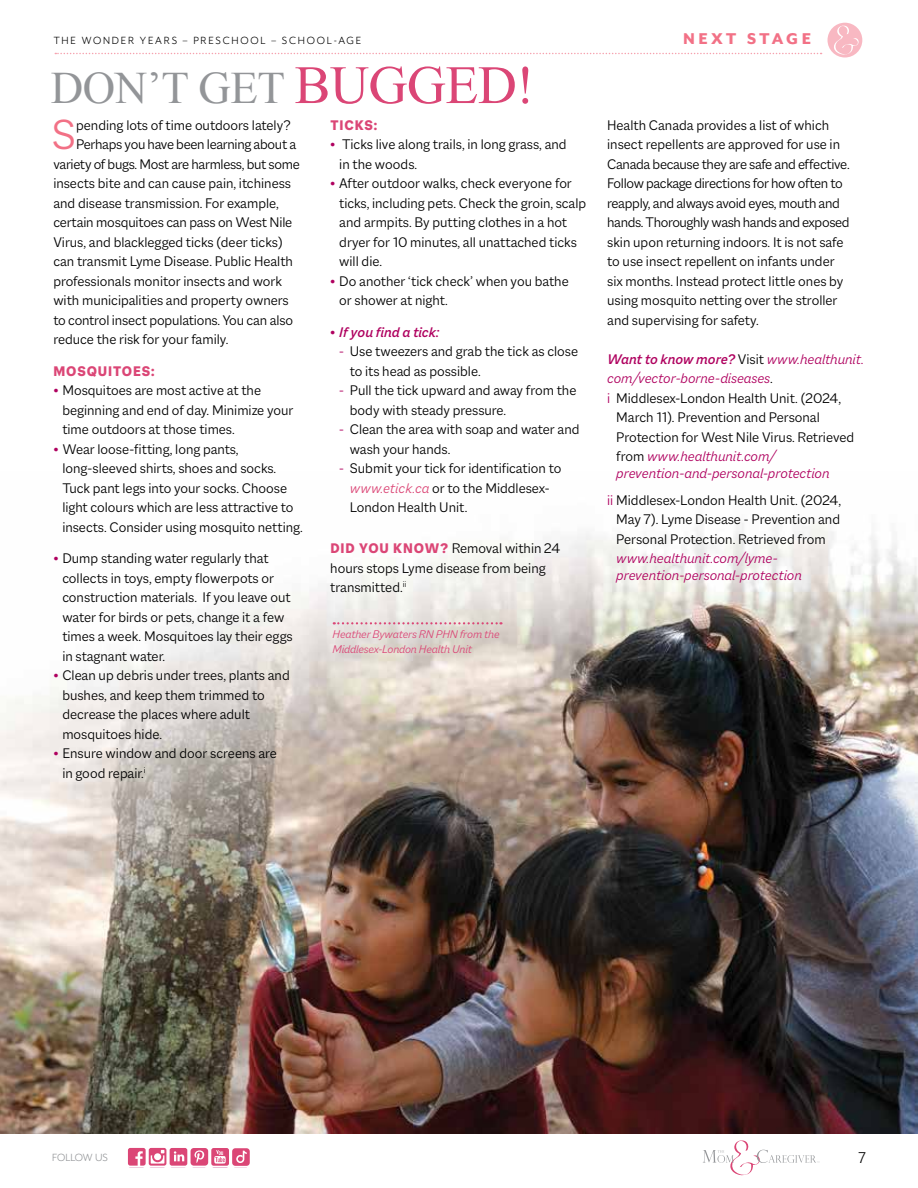
<style>
.page{position:relative;width:918px;height:1188px;background:#fff}
.page>*{position:absolute;margin:0;border:0;box-sizing:border-box;transform-origin:0 0}
.t1{font:300 45.3px "Macklin Sans";color:#f27186}
.t2{font:45px "Times New Roman";letter-spacing:-.01em;color:#939598}
.t3{font:800 18px "Mr Eaves XL Mod OT";letter-spacing:.2em;color:#f27186}
.t4{font:18px "Mr Eaves XL Mod OT";color:#000}
.t5{font:300 15px/19.5px "Macklin Sans";color:#000}
.t6{font:italic 300 15px/27px "Macklin Sans";color:#af005f;text-align:center}
.t7{font:300 15px "Macklin Sans";letter-spacing:-.02em;color:#000}
.t8{font:italic 500 15px "Macklin Sans";color:#af005f}
.t9{font:800 15px "Macklin Sans";letter-spacing:.06em;color:#db4676}
.t10{font:italic 300 12px/15px "Macklin Sans";letter-spacing:-.01em;color:#db4676}
.t11{font:12px "Mr Eaves XL Mod OT";letter-spacing:.15em;color:#000}
.t12{font:12px "Mr Eaves XL Mod OT";letter-spacing:-.005em;color:#939598}
.s1{font-size:54px;color:#db4676}
.s2{color:#af005f}
.s3{font-weight:300;font-style:normal}
.s4{font-style:italic;color:#db4676}
.s5{font-weight:800;color:#db4676}
.s6{font-weight:300;font-style:normal;color:#000}
.s7{font-weight:300}
.s8{font-style:normal;color:#000}
.s9{font-style:normal}
</style>
<div class="page">
<svg style="left:128px;top:1148px;width:122px;height:18px"></svg>
<img style="left:0;top:522px;width:918px;height:611px">
<svg style="left:703px;top:1140px;width:116px;height:36px"></svg>
<svg style="left:828px;top:23px;width:34px;height:35px"></svg>
<svg style="left:55px;top:53px;width:767px;height:1px"></svg>
<svg style="left:334px;top:622px;width:167px;height:2px"></svg>
<p class="t11" style="left:54px;top:34px;width:309px">THE WONDER YEARS – PRESCHOOL – SCHOOL-AGE</p>
<p class="t3" style="left:683px;top:28px;width:130px">NEXT STAGE</p>
<h2 class="t2" style="left:51px;top:58px;width:485px">DON’T GET <span class="s1">BUGGED!</span></h2>
<h1 class="t1" style="left:52px;top:109px;width:26px">S</h1>
<p class="t5" style="left:76px;top:115px;width:216px">pending lots of time outdoors lately?</p>
<p class="t7" style="left:76px;top:136px;width:222px">Perhaps you have been learning about a</p>
<p class="t7" style="left:53px;top:155px;width:248px">variety of bugs. Most are harmless, but some</p>
<p class="t5" style="left:53px;top:173px;width:239px">insects bite and can cause pain, itchiness</p>
<p class="t5" style="left:53px;top:193px;width:227px">and disease transmission. For example,</p>
<p class="t5" style="left:53px;top:212px;width:241px">certain mosquitoes can pass on West Nile</p>
<p class="t5" style="left:53px;top:232px;width:231px">Virus, and blacklegged ticks (deer ticks)</p>
<p class="t5" style="left:53px;top:251px;width:241px">can transmit Lyme Disease. Public Health</p>
<p class="t5" style="left:53px;top:271px;width:230px">professionals monitor insects and work</p>
<p class="t5" style="left:53px;top:290px;width:237px">with municipalities and property owners</p>
<p class="t5" style="left:53px;top:310px;width:241px">to control insect populations. You can also</p>
<p class="t5" style="left:53px;top:329px;width:177px">reduce the risk for your family.</p>
<p class="t9" style="left:53px;top:362px;width:103px">MOSQUITOES:</p>
<p class="t5" style="left:62px;top:380px;width:233px;text-indent:-9px"><span class="s2">•</span> Mosquitoes are most active at the beginning and end of day. Minimize your time outdoors at those times.</p>
<p class="t5" style="left:62px;top:439px;width:242px;text-indent:-9px"><span class="s2">•</span> Wear loose-fitting, long pants, long-sleeved shirts, shoes and socks.<br>Tuck pant legs into your socks. Choose light colours which are less attractive to insects. Consider using mosquito netting.</p>
<p class="t5" style="left:62px;top:548px;width:232px;text-indent:-9px"><span class="s2">•</span> Dump standing water regularly that collects in toys, empty flowerpots or construction materials. If you leave out water for birds or pets, change it a few times a week. Mosquitoes lay their eggs in stagnant water.</p>
<p class="t5" style="left:62px;top:665px;width:229px;text-indent:-9px"><span class="s2">•</span> Clean up debris under trees, plants and bushes, and keep them trimmed to decrease the places where adult mosquitoes hide.</p>
<p class="t5" style="left:62px;top:743px;width:216px;text-indent:-9px"><span class="s2">•</span> Ensure window and door screens are in good repair.<sup>i</sup></p>
<p class="t9" style="left:330px;top:116px;width:48px">TICKS:</p>
<p class="t5" style="left:339px;top:134px;width:229px;text-indent:-9px"><span class="s2">•</span> Ticks live along trails, in long grass, and in the woods.</p>
<p class="t5" style="left:339px;top:173px;width:248px;text-indent:-9px"><span class="s2">•</span> After outdoor walks, check everyone for ticks, including pets. Check the groin, scalp and armpits. By putting clothes in a hot dryer for 10 minutes, all unattached ticks will die.</p>
<p class="t5" style="left:339px;top:271px;width:231px;text-indent:-9px"><span class="s2">•</span> Do another ‘tick check’ when you bathe or shower at night.</p>
<p class="t8" style="left:330px;top:323px;width:111px"><span class="s3">•</span> If you find a tick:</p>
<p class="t5" style="left:350px;top:341px;width:230px;text-indent:-10px"><span class="s2">-</span> Use tweezers and grab the tick as close to its head as possible.</p>
<p class="t5" style="left:350px;top:380px;width:228px;text-indent:-10px"><span class="s2">-</span> Pull the tick upward and away from the body with steady pressure.</p>
<p class="t5" style="left:350px;top:419px;width:231px;text-indent:-10px"><span class="s2">-</span> Clean the area with soap and water and wash your hands.</p>
<p class="t5" style="left:350px;top:458px;width:213px;text-indent:-10px"><span class="s2">-</span> Submit your tick for identification to <span class="s4">www.etick.ca</span> or to the Middlesex-<br>London Health Unit.</p>
<p class="t5" style="left:330px;top:539px;width:231px"><span class="s5">DID YOU KNOW?</span> Removal within 24 hours stops Lyme disease from being transmitted.<sup>ii</sup></p>
<p class="t10" style="left:333px;top:627px;width:169px">Heather Bywaters RN PHN from the<br>Middlesex-London Health Unit</p>
<p class="t5" style="left:607px;top:115px;width:244px">Health Canada provides a list of which insect repellents are approved for use in Canada because they are safe and effective.<br>Follow package directions for how often to reapply, and always avoid eyes, mouth and hands. Thoroughly wash hands and exposed skin upon returning indoors. It is not safe to use insect repellent on infants under six months. Instead protect little ones by using mosquito netting over the stroller and supervising for safety.</p>
<p class="t8" style="left:607px;top:350px;width:259px">Want to know more? <span class="s6">Visit</span> <span class="s7">www.healthunit.</span></p>
<p class="t6" style="left:607px;top:365px;width:167px">com/vector-borne-diseases<span class="s8">.</span></p>
<p class="t5" style="left:607px;top:388px;width:235px"><span class="s2">i</span> Middlesex-London Health Unit. (2024,</p>
<p class="t5" style="left:616px;top:407px;width:205px">March 11). Prevention and Personal</p>
<p class="t5" style="left:616px;top:427px;width:240px">Protection for West Nile Virus. Retrieved</p>
<p class="t6" style="left:616px;top:443px;width:161px"><span class="s8">from</span> www.healthunit.com/</p>
<p class="t6" style="left:607px;top:459px;width:235px">prevention-and-personal-protection<br><span class="s9">ii</span> <span class="s8">Middlesex-London Health Unit. (2024,</span></p>
<p class="t5" style="left:616px;top:509px;width:225px">May 7). Lyme Disease - Prevention and<br>Personal Protection. Retrieved from</p>
<p class="t6" style="left:616px;top:550px;width:187px;line-height:16.5px;text-align:left">www.healthunit.com/lyme&shy;prevention-personal-protection</p>
<p class="t12" style="left:52px;top:1151px;width:57px">FOLLOW US</p>
<p class="t4" style="left:858px;top:1147px;width:9px">7</p>
</div>
